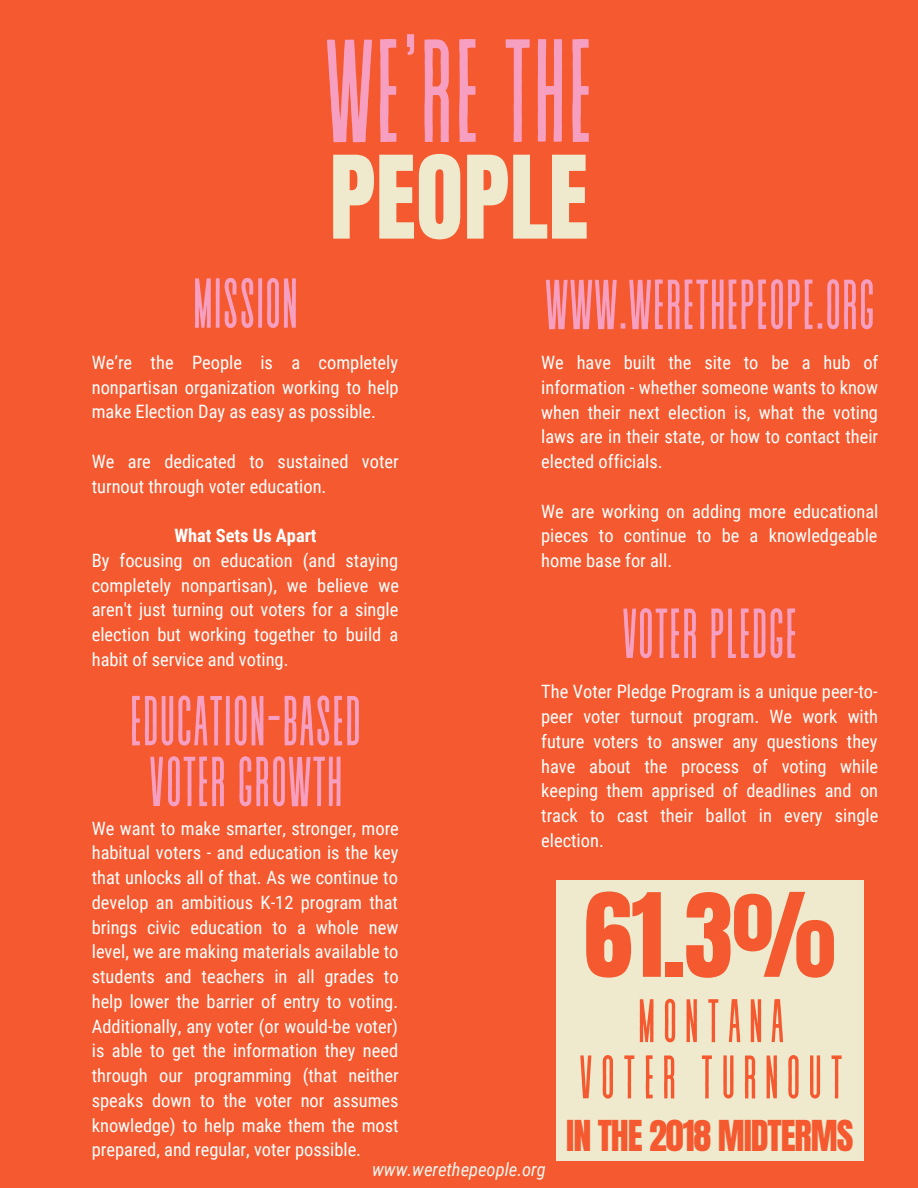
<style>
.page{position:relative;width:918px;height:1188px;background:#f4592f}
.page>*{position:absolute;margin:0;border:0;box-sizing:border-box;transform-origin:0 0}
.t1{font:146.4px "Revive 80 Tall";color:#f79fc1}
.t2{font:98.4px "Anton";color:#f4592f}
.t3{font:97.8px "Anton";color:#efe9ce}
.t4{font:70.5px/60.8px "Revive 80 Tall";color:#f79fc1}
.t5{font:61.35px/56.2px "Revive 80 Tall";letter-spacing:.115em;color:#f4592f;text-align:center}
.t6{font:36.15px "Anton";letter-spacing:-.03em;color:#f4592f}
.t7{font:18.45px/24.8px "Roboto Condensed";color:#fff;text-align:justify}
.t8{font:italic 18.45px "Roboto Condensed";color:#f5f5ef}
.t9{font:700 18.45px "Roboto Condensed";color:#fff}
</style>
<div class="page">
<div style="left:556px;top:881px;width:307px;height:280px;background:#efe9ce"></div>
<h1 class="t1" style="left:324px;top:16px;width:272px">WE'RE THE</h1>
<h3 class="t3" style="left:329px;top:127px;width:261px">PEOPLE</h3>
<h3 class="t4" style="left:192px;top:279px;width:107px">MISSION</h3>
<p class="t7" style="left:92px;top:350px;width:308px">We’re the People is a completely nonpartisan organization working to help make Election Day as easy as possible.</p>
<p class="t7" style="left:92px;top:449px;width:308px">We are dedicated to sustained voter turnout through voter education.</p>
<p class="t9" style="left:174px;top:525px;width:144px">What Sets Us Apart</p>
<p class="t7" style="left:92px;top:548px;width:309px">By focusing on education (and staying completely nonpartisan), we believe we aren't just turning out voters for a single election but working together to build a habit of service and voting.</p>
<h3 class="t4" style="left:129px;top:697px;width:233px">EDUCATION-BASED<br>VOTER GROWTH</h3>
<p class="t7" style="left:92px;top:816px;width:309px">We want to make smarter, stronger, more habitual voters - and education is the key that unlocks all of that. As we continue to develop an ambitious K-12 program that brings civic education to a whole new level, we are making materials available to students and teachers in all grades to help lower the barrier of entry to voting.<br>Additionally, any voter (or would-be voter) is able to get the information they need through our programming (that neither speaks down to the voter nor assumes knowledge) to help make them the most prepared, and regular, voter possible.</p>
<h3 class="t4" style="left:544px;top:280px;width:332px">WWW.WERETHEPEOPE.ORG</h3>
<p class="t7" style="left:541px;top:350px;width:339px">We have built the site to be a hub of information - whether someone wants to know when their next election is, what the voting laws are in their state, or how to contact their elected officials.</p>
<p class="t7" style="left:541px;top:499px;width:339px">We are working on adding more educational pieces to continue to be a knowledgeable home base for all.</p>
<h3 class="t4" style="left:622px;top:609px;width:177px">VOTER PLEDGE</h3>
<p class="t7" style="left:541px;top:680px;width:339px">The Voter Pledge Program is a unique peer-to&shy;peer voter turnout program. We work with future voters to answer any questions they have about the process of voting while keeping them apprised of deadlines and on track to cast their ballot in every single election.</p>
<h2 class="t2" style="left:584px;top:865px;width:254px">61.3%</h2>
<h3 class="t5" style="left:578px;top:998px;width:267px">MONTANA<br>VOTER TURNOUT</h3>
<h3 class="t6" style="left:566px;top:1110px;width:289px">IN THE 2018 MIDTERMS</h3>
<p class="t8" style="left:372px;top:1159px;width:175px">www.werethepeople.org</p>
</div>
